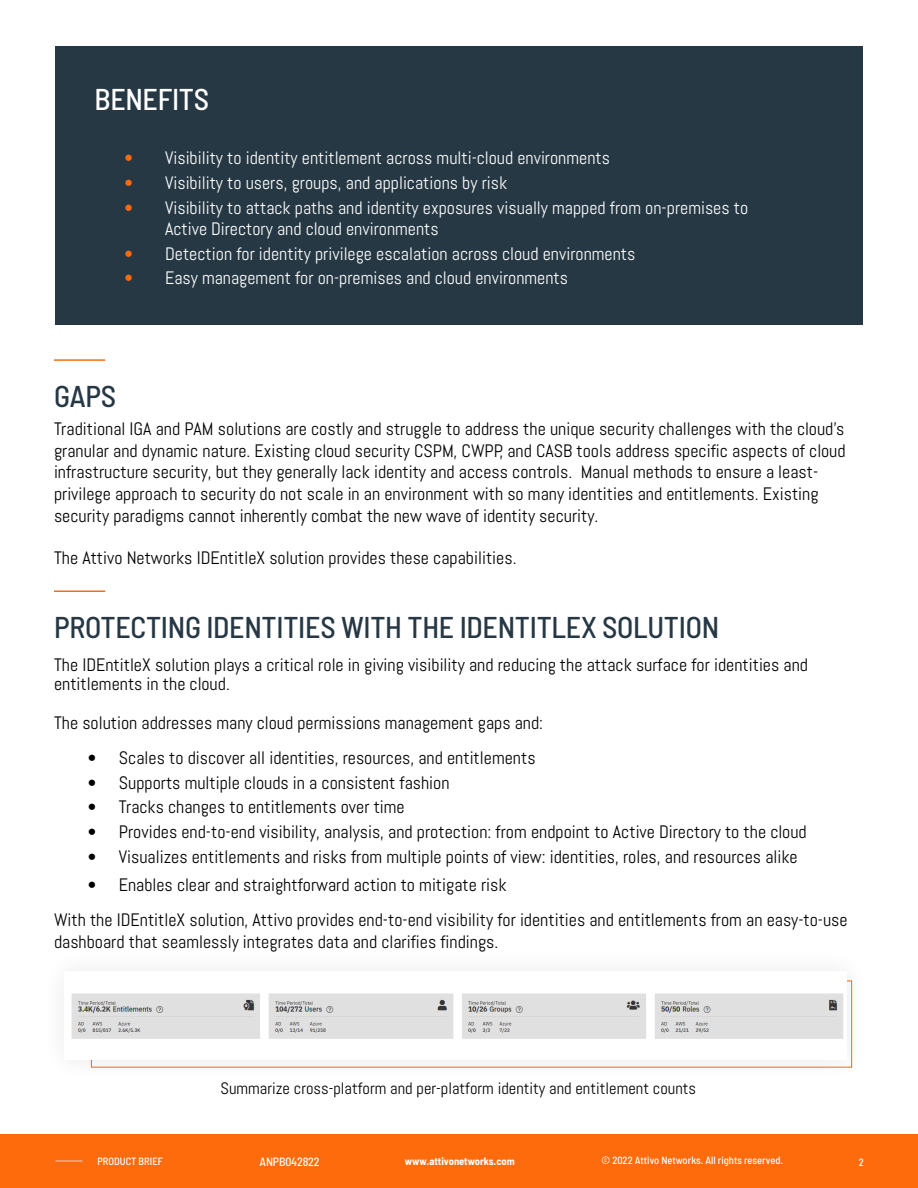
<style>
.page{position:relative;width:918px;height:1188px;background:#fff}
.page>*{position:absolute;margin:0;border:0;box-sizing:border-box;transform-origin:0 0}
.Section_Title_Width{font:500 semi-condensed 30px "Barlow";letter-spacing:-.01em;color:#263844}
.Section_Title_Width-2{font:500 semi-condensed 30px "Barlow";letter-spacing:-.01em;color:#fff}
.Body_Content{font:18px/21.6px "Abel";color:#000}
.t1{font:18px/21px "Abel";color:#fff}
.Body_Content-2{font:16.5px "Abel";color:#000}
.t2{font:500 semi-condensed 12px "Barlow";letter-spacing:-.01em;color:#fff}
.t3{font:500 semi-condensed 10.5px "Barlow";color:#fff}
.t4{font:700 semi-condensed 10.5px "Barlow";color:#fff}
.s1{color:#fd6b0d}
</style>
<div class="page">
<div style="left:0;top:1134px;width:918px;height:54px;background:#fd6b0d"></div>
<svg style="left:55px;top:1161px;width:27px;height:1px"></svg>
<div style="left:55px;top:46px;width:808px;height:279px;background:#263844"></div>
<hr style="left:54px;top:359px;width:51px;height:2px;background:#fd6b0d">
<hr style="left:54px;top:590px;width:51px;height:2px;background:#fd6b0d">
<img style="left:71px;top:993px;width:772px;height:46px">
<p class="Section_Title_Width-2" style="left:95px;top:81px;width:116px">BENEFITS</p>
<p class="t1" style="left:125px;top:148px;width:487px"><span class="s1">•</span> Visibility to identity entitlement across multi-cloud environments</p>
<p class="t1" style="left:125px;top:172px;width:384px"><span class="s1">•</span> Visibility to users, groups, and applications by risk</p>
<p class="t1" style="left:165px;top:197px;width:585px;text-indent:-40px"><span class="s1">•</span> Visibility to attack paths and identity exposures visually mapped from on-premises to<br>Active Directory and cloud environments</p>
<p class="t1" style="left:125px;top:243px;width:512px"><span class="s1">•</span> Detection for identity privilege escalation across cloud environments</p>
<p class="t1" style="left:125px;top:268px;width:445px"><span class="s1">•</span> Easy management for on-premises and cloud environments</p>
<p class="Section_Title_Width" style="left:54px;top:377px;width:64px">GAPS</p>
<p class="Body_Content" style="left:54px;top:418px;width:793px">Traditional IGA and PAM solutions are costly and struggle to address the unique security challenges with the cloud’s granular and dynamic nature. Existing cloud security CSPM, CWPP, and CASB tools address specific aspects of cloud infrastructure security, but they generally lack identity and access controls. Manual methods to ensure a least&shy;privilege approach to security do not scale in an environment with so many identities and entitlements. Existing security paradigms cannot inherently combat the new wave of identity security.</p>
<p class="Body_Content" style="left:54px;top:547px;width:464px">The Attivo Networks IDEntitleX solution provides these capabilities.</p>
<p class="Section_Title_Width" style="left:54px;top:608px;width:667px">PROTECTING IDENTITIES WITH THE IDENTITLEX SOLUTION</p>
<p class="Body_Content" style="left:54px;top:655px;width:756px;line-height:19.5px">The IDEntitleX solution plays a critical role in giving visibility and reducing the attack surface for identities and entitlements in the cloud.</p>
<p class="Body_Content" style="left:54px;top:712px;width:491px">The solution addresses many cloud permissions management gaps and:</p>
<p class="Body_Content" style="left:88px;top:747px;width:449px">• Scales to discover all identities, resources, and entitlements</p>
<p class="Body_Content" style="left:88px;top:772px;width:363px">• Supports multiple clouds in a consistent fashion</p>
<p class="Body_Content" style="left:88px;top:796px;width:319px">• Tracks changes to entitlements over time</p>
<p class="Body_Content" style="left:88px;top:821px;width:720px">• Provides end-to-end visibility, analysis, and protection: from endpoint to Active Directory to the cloud</p>
<p class="Body_Content" style="left:88px;top:846px;width:712px">• Visualizes entitlements and risks from multiple points of view: identities, roles, and resources alike</p>
<p class="Body_Content" style="left:88px;top:874px;width:420px">• Enables clear and straightforward action to mitigate risk</p>
<p class="Body_Content" style="left:54px;top:910px;width:795px">With the IDEntitleX solution, Attivo provides end-to-end visibility for identities and entitlements from an easy-to-use dashboard that seamlessly integrates data and clarifies findings.</p>
<p class="Body_Content-2" style="left:220px;top:1078px;width:477px">Summarize cross-platform and per-platform identity and entitlement counts</p>
<p class="t3" style="left:97px;top:1155px;width:67px">PRODUCT BRIEF</p>
<p class="t2" style="left:260px;top:1154px;width:62px">ANPB042822</p>
<p class="t4" style="left:405px;top:1155px;width:111px">www.attivonetworks.com</p>
<p class="t3" style="left:602px;top:1154px;width:183px">© 2022 Attivo Networks. All rights reserved.</p>
<p class="t3" style="left:859px;top:1155px;width:7px">2</p>
</div>
